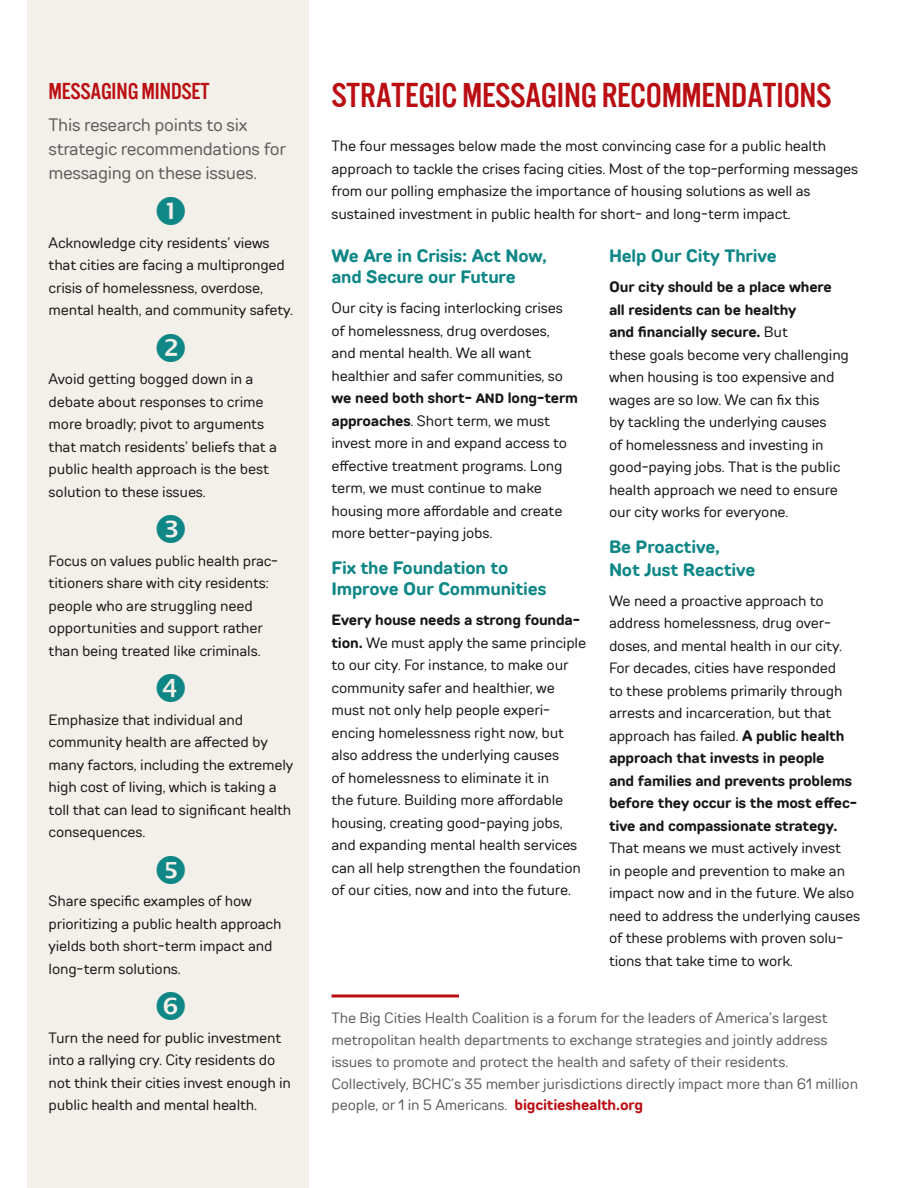
<style>
.page{position:relative;width:918px;height:1188px;background:#fff}
.page>*{position:absolute;margin:0;border:0;box-sizing:border-box;transform-origin:0 0}
.t1{font:36px "U.S.101";letter-spacing:-.01em;color:#ba0e13}
.t2{font:24px "U.S.101";letter-spacing:-.01em;color:#ba0e13}
.t3{font:700 18px/21px "TT Rounds Neue";letter-spacing:-.01em;color:#108787}
.t4{font:18px/24px "TT Rounds Neue";letter-spacing:-.02em;color:#5d5d5d}
.t5{font:15px/22.5px "TT Rounds Neue";letter-spacing:-.01em;color:#171717}
.t6{font:15px/21.8px "TT Rounds Neue";letter-spacing:-.01em;color:#5d5d5d}
.s1{font-weight:700}
.s2{font-weight:700;font-size:13.5px}
.s3{font-weight:700;color:#ba0e13}
</style>
<div class="page">
<div style="left:28px;top:0;width:281px;height:1188px;background:#f3f0e9"></div>
<hr style="left:332px;top:994px;width:127px;height:3px;background:#ba0e13">
<h2 class="t2" style="left:49px;top:79px;width:162px">MESSAGING MINDSET</h2>
<p class="t4" style="left:49px;top:112px;width:239px">This research points to six strategic recommendations for messaging on these issues.</p>
<p class="t5" style="left:49px;top:231px;width:246px">Acknowledge city residents’ views that cities are facing a multipronged crisis of homelessness, overdose, mental health, and community safety.</p>
<p class="t5" style="left:49px;top:368px;width:230px">Avoid getting bogged down in a debate about responses to crime more broadly; pivot to arguments that match residents’ beliefs that a public health approach is the best solution to these issues.</p>
<p class="t5" style="left:49px;top:549px;width:231px">Focus on values public health prac&shy;titioners share with city residents: people who are struggling need opportunities and support rather than being treated like criminals.</p>
<p class="t5" style="left:49px;top:708px;width:246px">Emphasize that individual and community health are affected by many factors, including the extremely high cost of living, which is taking a toll that can lead to significant health consequences.</p>
<p class="t5" style="left:49px;top:890px;width:234px">Share specific examples of how prioritizing a public health approach yields both short-term impact and long-term solutions.</p>
<p class="t5" style="left:49px;top:1026px;width:244px">Turn the need for public investment into a rallying cry. City residents do not think their cities invest enough in public health and mental health.</p>
<h1 class="t1" style="left:332px;top:76px;width:502px">STRATEGIC MESSAGING RECOMMENDATIONS</h1>
<p class="t5" style="left:332px;top:134px;width:528px">The four messages below made the most convincing case for a public health approach to tackle the crises facing cities. Most of the top-performing messages from our polling emphasize the importance of housing solutions as well as sustained investment in public health for short- and long-term impact.</p>
<p class="t3" style="left:332px;top:246px;width:217px">We Are in Crisis: Act Now, and Secure our Future</p>
<p class="t5" style="left:332px;top:296px;width:248px">Our city is facing interlocking crises of homelessness, drug overdoses,<br>and mental health. We all want healthier and safer communities, so <span class="s1">we need both short-</span> <span class="s2">AND</span> <span class="s1">long-term approaches</span>. Short term, we must invest more in and expand access to effective treatment programs. Long term, we must continue to make housing more affordable and create more better-paying jobs.</p>
<p class="t3" style="left:332px;top:558px;width:217px">Fix the Foundation to<br>Improve Our Communities</p>
<p class="t5" style="left:332px;top:608px;width:256px"><span class="s1">Every house needs a strong founda&shy;tion.</span> We must apply the same principle to our city. For instance, to make our community safer and healthier, we must not only help people experi&shy;encing homelessness right now, but also address the underlying causes<br>of homelessness to eliminate it in<br>the future. Building more affordable housing, creating good-paying jobs, and expanding mental health services can all help strengthen the foundation of our cities, now and into the future.</p>
<p class="t3" style="left:609px;top:246px;width:169px">Help Our City Thrive</p>
<p class="t5" style="left:609px;top:275px;width:241px"><span class="s1">Our city should be a place where all residents can be healthy<br>and financially secure.</span> But<br>these goals become very challenging when housing is too expensive and wages are so low. We can fix this<br>by tackling the underlying causes<br>of homelessness and investing in good-paying jobs. That is the public health approach we need to ensure our city works for everyone.</p>
<p class="t3" style="left:609px;top:536px;width:148px;line-height:22.5px">Be Proactive,<br>Not Just Reactive</p>
<p class="t5" style="left:609px;top:589px;width:250px">We need a proactive approach to address homelessness, drug over&shy;doses, and mental health in our city.<br>For decades, cities have responded<br>to these problems primarily through arrests and incarceration, but that approach has failed. <span class="s1">A public health approach that invests in people<br>and families and prevents problems before they occur is the most effec&shy;tive and compassionate strategy.</span></p>
<p class="t5" style="left:609px;top:836px;width:253px">That means we must actively invest<br>in people and prevention to make an impact now and in the future. We also need to address the underlying causes of these problems with proven solu&shy;tions that take time to work.</p>
<p class="t6" style="left:332px;top:1007px;width:528px">The Big Cities Health Coalition is a forum for the leaders of America’s largest metropolitan health departments to exchange strategies and jointly address issues to promote and protect the health and safety of their residents.<br>Collectively, BCHC’s 35 member jurisdictions directly impact more than 61 million people, or 1 in 5 Americans. <span class="s3">bigcitieshealth.org</span></p>
</div>
